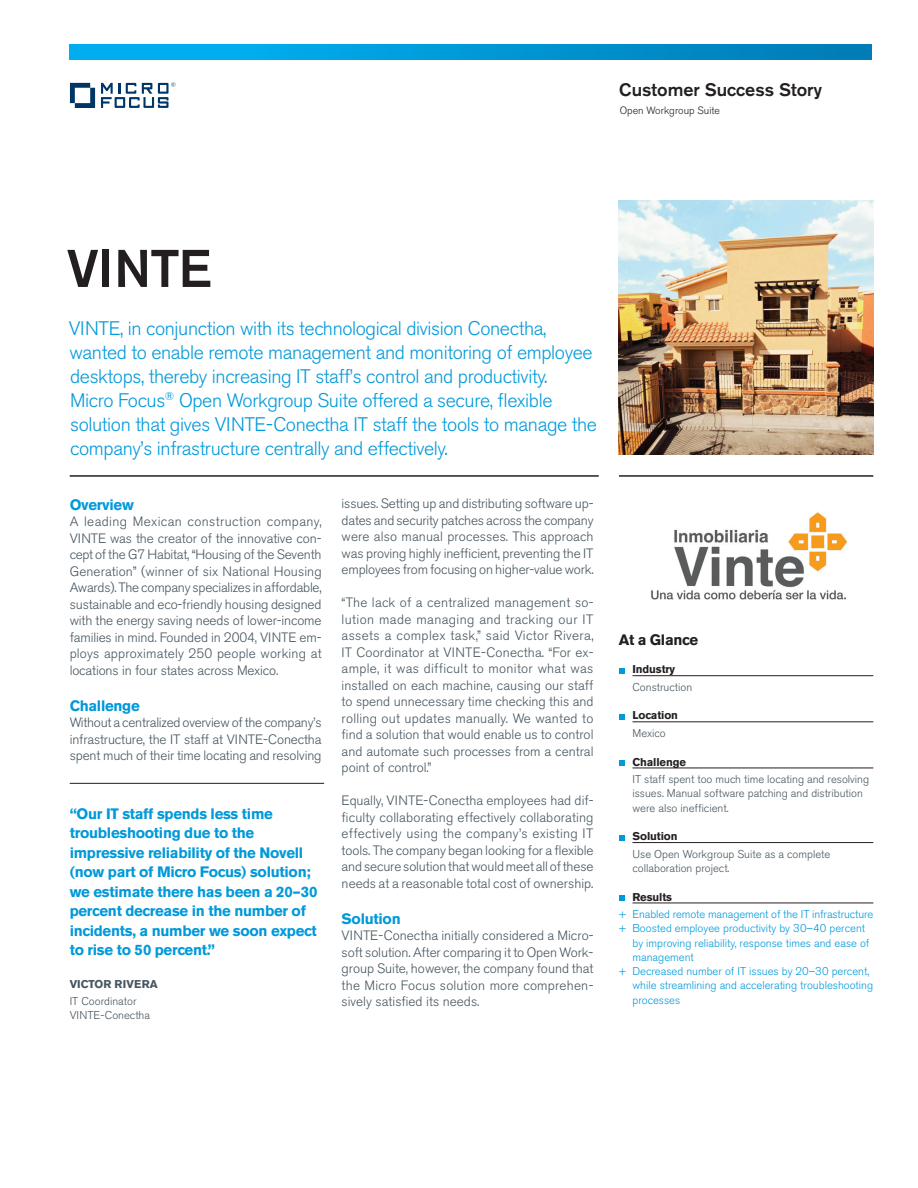
<style>
.page{position:relative;width:918px;height:1188px;background:#fff}
.page>*{position:absolute;margin:0;border:0;box-sizing:border-box;transform-origin:0 0}
.Main_Title__pg_1{font:500 52.5px "Akzidenz Grotesk BE";letter-spacing:-.02em;color:#231f20}
.Intro__pg_1{font:300 19.5px/24px "Akzidenz Grotesk BE";letter-spacing:-.02em;color:#0099da}
.Customer_Success_Sto{font:500 18px "Akzidenz Grotesk BE";color:#231f20}
.Blue_quote_text__pg{font:700 15px/19.5px "Akzidenz Grotesk BE";letter-spacing:-.02em;color:#0099da}
.Blue_body_text_heads{font:700 15px "Akzidenz Grotesk BE";letter-spacing:-.02em;color:#0099da}
.Sidebar_At_a_Glance{font:700 15px "Akzidenz Grotesk BE";letter-spacing:-.02em;color:#231f20}
.Grey_body_text{font:300 13.5px/16.5px "Akzidenz Grotesk BE";color:#45555f;text-align:justify}
.Sidebar_blue_Results{font:300 11.25px/14.2px "Akzidenz Grotesk BE";color:#0099da}
.Sidebar_text_below_l{font:300 11.25px/14.2px "Akzidenz Grotesk BE";color:#45555f}
.Sidebar_bold_bullets{font:700 11.25px "Akzidenz Grotesk BE";letter-spacing:-.01em;color:#231f20}
.Quote_attribution_Na{font:300 11.25px "Akzidenz Grotesk BE";color:#45555f}
.Quote_attribution_Na-2{font:700 11.25px "Akzidenz Grotesk BE";color:#45555f}
.Product_name_s___top{font:300 10.5px "Akzidenz Grotesk BE";color:#231f20}
</style>
<div class="page">
<hr style="left:70px;top:475px;width:529px;height:2px;background:#231f20">
<hr style="left:619px;top:475px;width:254px;height:2px;background:#231f20">
<img style="left:619px;top:201px;width:254px;height:254px">
<hr style="left:632px;top:675px;width:241px;height:1px;background:#231f20">
<hr style="left:632px;top:722px;width:241px;height:1px;background:#231f20">
<hr style="left:632px;top:768px;width:241px;height:1px;background:#231f20">
<hr style="left:632px;top:842px;width:241px;height:1px;background:#231f20">
<hr style="left:632px;top:903px;width:241px;height:1px;background:#231f20">
<svg style="left:619px;top:668px;width:5px;height:5px"></svg>
<svg style="left:619px;top:714px;width:5px;height:5px"></svg>
<svg style="left:619px;top:760px;width:5px;height:6px"></svg>
<svg style="left:619px;top:835px;width:5px;height:5px"></svg>
<svg style="left:619px;top:895px;width:5px;height:6px"></svg>
<img style="left:651px;top:512px;width:197px;height:88px">
<svg style="left:70px;top:45px;width:802px;height:14px;background:#0098d6"></svg>
<svg style="left:70px;top:83px;width:25px;height:25px"></svg>
<svg style="left:101px;top:82px;width:75px;height:26px"></svg>
<hr style="left:70px;top:783px;width:254px;height:1px;background:#231f20">
<p class="Customer_Success_Sto" style="left:619px;top:78px;width:204px">Customer Success Story</p>
<p class="Product_name_s___top" style="left:620px;top:104px;width:102px">Open Workgroup Suite</p>
<p class="Main_Title__pg_1" style="left:67px;top:236px;width:146px">VINTE</p>
<p class="Intro__pg_1" style="left:69px;top:317px;width:530px">VINTE, in conjunction with its technological division Conectha, wanted to enable remote management and monitoring of employee desktops, thereby increasing IT staff’s control and productivity.<br>Micro Focus<sup>®</sup> Open Workgroup Suite offered a secure, flexible solution that gives VINTE-Conectha IT staff the tools to manage the company’s infrastructure centrally and effectively.</p>
<p class="Blue_body_text_heads" style="left:70px;top:496px;width:66px">Overview</p>
<p class="Grey_body_text" style="left:70px;top:514px;width:253px">A leading Mexican construction company, VINTE was the creator of the innovative con&shy;cept of the G7 Habitat, “Housing of the Seventh Generation” (winner of six National Housing Awards). The company specializes in affordable, sustainable and eco-friendly housing designed with the energy saving needs of lower-income families in mind. Founded in 2004, VINTE em&shy;ploys approximately 250 people working at locations in four states across Mexico.</p>
<p class="Blue_body_text_heads" style="left:70px;top:697px;width:72px">Challenge</p>
<p class="Grey_body_text" style="left:70px;top:715px;width:253px">Without a centralized overview of the company’s infrastructure, the IT staff at VINTE-Conectha spent much of their time locating and resolving</p>
<p class="Blue_quote_text__pg" style="left:70px;top:804px;width:249px">“Our IT staff spends less time troubleshooting due to the impressive reliability of the Novell (now part of Micro Focus) solution; we estimate there has been a 20–30 percent decrease in the number of incidents, a number we soon expect to rise to 50 percent.”</p>
<p class="Quote_attribution_Na-2" style="left:70px;top:978px;width:89px">VICTOR RIVERA</p>
<p class="Quote_attribution_Na" style="left:70px;top:995px;width:68px">IT Coordinator</p>
<p class="Quote_attribution_Na" style="left:70px;top:1009px;width:82px">VINTE-Conectha</p>
<p class="Grey_body_text" style="left:342px;top:496px;width:254px">issues. Setting up and distributing software up&shy;dates and security patches across the company were also manual processes. This approach was proving highly inefficient, preventing the IT employees from focusing on higher-value work.</p>
<p class="Grey_body_text" style="left:342px;top:595px;width:253px">“The lack of a centralized management so&shy;lution made managing and tracking our IT assets a complex task,” said Victor Rivera, IT Coordinator at VINTE-Conectha. “For ex&shy;ample, it was difficult to monitor what was installed on each machine, causing our staff to spend unnecessary time checking this and rolling out updates manually. We wanted to find a solution that would enable us to control and automate such processes from a central point of control.”</p>
<p class="Grey_body_text" style="left:342px;top:793px;width:253px">Equally, VINTE-Conectha employees had dif&shy;ficulty collaborating effectively collaborating effectively using the company’s existing IT tools. The company began looking for a flexible and secure solution that would meet all of these needs at a reasonable total cost of ownership.</p>
<p class="Blue_body_text_heads" style="left:342px;top:910px;width:61px">Solution</p>
<p class="Grey_body_text" style="left:342px;top:928px;width:253px">VINTE-Conectha initially considered a Micro&shy;soft solution. After comparing it to Open Work&shy;group Suite, however, the company found that the Micro Focus solution more comprehen&shy;sively satisfied its needs.</p>
<p class="Sidebar_At_a_Glance" style="left:619px;top:631px;width:81px">At a Glance</p>
<p class="Sidebar_bold_bullets" style="left:632px;top:663px;width:44px">Industry</p>
<p class="Sidebar_text_below_l" style="left:632px;top:680px;width:61px">Construction</p>
<p class="Sidebar_bold_bullets" style="left:632px;top:709px;width:47px">Location</p>
<p class="Sidebar_text_below_l" style="left:632px;top:726px;width:35px">Mexico</p>
<p class="Sidebar_bold_bullets" style="left:632px;top:755px;width:55px">Challenge</p>
<p class="Sidebar_text_below_l" style="left:632px;top:772px;width:238px">IT staff spent too much time locating and resolving issues. Manual software patching and distribution were also inefficient.</p>
<p class="Sidebar_bold_bullets" style="left:632px;top:830px;width:47px">Solution</p>
<p class="Sidebar_text_below_l" style="left:632px;top:847px;width:199px">Use Open Workgroup Suite as a complete collaboration project.</p>
<p class="Sidebar_bold_bullets" style="left:632px;top:890px;width:41px">Results</p>
<p class="Sidebar_blue_Results" style="left:619px;top:907px;width:256px">+ Enabled remote management of the IT infrastructure</p>
<p class="Sidebar_blue_Results" style="left:632px;top:922px;width:238px;text-indent:-14px">+ Boosted employee productivity by 30–40 percent by improving reliability, response times and ease of management</p>
<p class="Sidebar_blue_Results" style="left:632px;top:964px;width:242px;text-indent:-14px">+ Decreased number of IT issues by 20–30 percent, while streamlining and accelerating troubleshooting processes</p>
</div>
